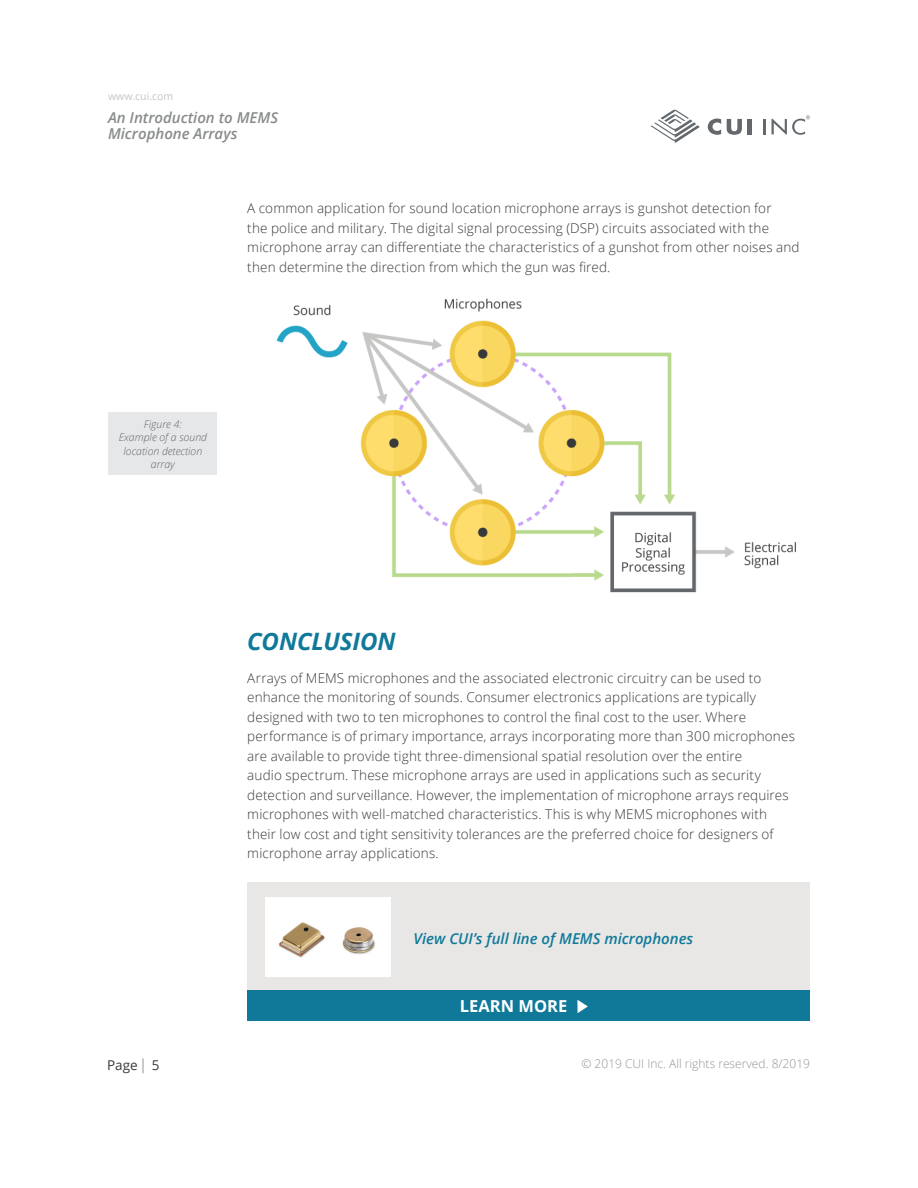
<style>
.page{position:relative;width:918px;height:1188px;background:#fff}
.page>*{position:absolute;margin:0;border:0;box-sizing:border-box;transform-origin:0 0}
.t1{font:italic 700 24px "Open Sans";letter-spacing:-.005em;color:#10799a}
.t2{font:700 16.5px "Open Sans";color:#fff}
.t3{font:italic 600 15px/16.5px "Open Sans";color:#888b8c}
.t4{font:italic 600 15px "Open Sans";color:#10799a}
.t5{font:300 13.5px/19.5px "Open Sans";letter-spacing:.01em;color:#37393a}
.t6{font:13.5px "Open Sans";color:#37393a}
.t7{font:300 12px "Open Sans";color:#939598}
.t8{font:italic 300 10.5px/13.5px "Open Sans";color:#63666a;text-align:center}
.t9{font:10.5px "Open Sans";color:#c7c6c5}
</style>
<div class="page">
<svg style="left:651px;top:109px;width:49px;height:34px"></svg>
<svg style="left:763px;top:119px;width:2px;height:15px"></svg>
<svg style="left:708px;top:119px;width:13px;height:16px"></svg>
<svg style="left:727px;top:119px;width:15px;height:16px"></svg>
<hr style="left:748px;top:119px;width:4px;height:15px;background:#63686c">
<svg style="left:772px;top:115px;width:38px;height:20px"></svg>
<svg style="left:143px;top:1058px;width:1px;height:15px"></svg>
<div style="left:247px;top:882px;width:563px;height:139px;background:#e8e7e5"></div>
<div style="left:247px;top:990px;width:563px;height:31px;background:#10799a"></div>
<svg style="left:577px;top:1000px;width:11px;height:13px"></svg>
<img style="left:266px;top:898px;width:124px;height:78px">
<img style="left:276px;top:298px;width:520px;height:295px">
<div style="left:109px;top:412px;width:108px;height:63px;background:#e6e7e8"></div>
<p class="t9" style="left:108px;top:89px;width:67px">www.cui.com</p>
<p class="t3" style="left:108px;top:109px;width:172px">An Introduction to MEMS<br>Microphone Arrays</p>
<p class="t5" style="left:247px;top:198px;width:554px">A common application for sound location microphone arrays is gunshot detection for<br>the police and military. The digital signal processing (DSP) circuits associated with the microphone array can differentiate the characteristics of a gunshot from other noises and then determine the direction from which the gun was fired.</p>
<p class="t8" style="left:119px;top:417px;width:90px">Figure 4:<br>Example of a sound location detection array</p>
<p class="t6" style="left:107px;top:1056px;width:54px">Page 5</p>
<h1 class="t1" style="left:247px;top:624px;width:150px">CONCLUSION</h1>
<p class="t5" style="left:247px;top:668px;width:549px">Arrays of MEMS microphones and the associated electronic circuitry can be used to enhance the monitoring of sounds. Consumer electronics applications are typically designed with two to ten microphones to control the final cost to the user. Where performance is of primary importance, arrays incorporating more than 300 microphones are available to provide tight three-dimensional spatial resolution over the entire<br>audio spectrum. These microphone arrays are used in applications such as security detection and surveillance. However, the implementation of microphone arrays requires microphones with well-matched characteristics. This is why MEMS microphones with their low cost and tight sensitivity tolerances are the preferred choice for designers of microphone array applications.</p>
<p class="t4" style="left:414px;top:928px;width:281px">View CUI’s full line of MEMS microphones</p>
<p class="t2" style="left:460px;top:995px;width:109px">LEARN MORE</p>
<p class="t7" style="left:582px;top:1056px;width:230px">© 2019 CUI Inc. All rights reserved. 8/2019</p>
</div>
